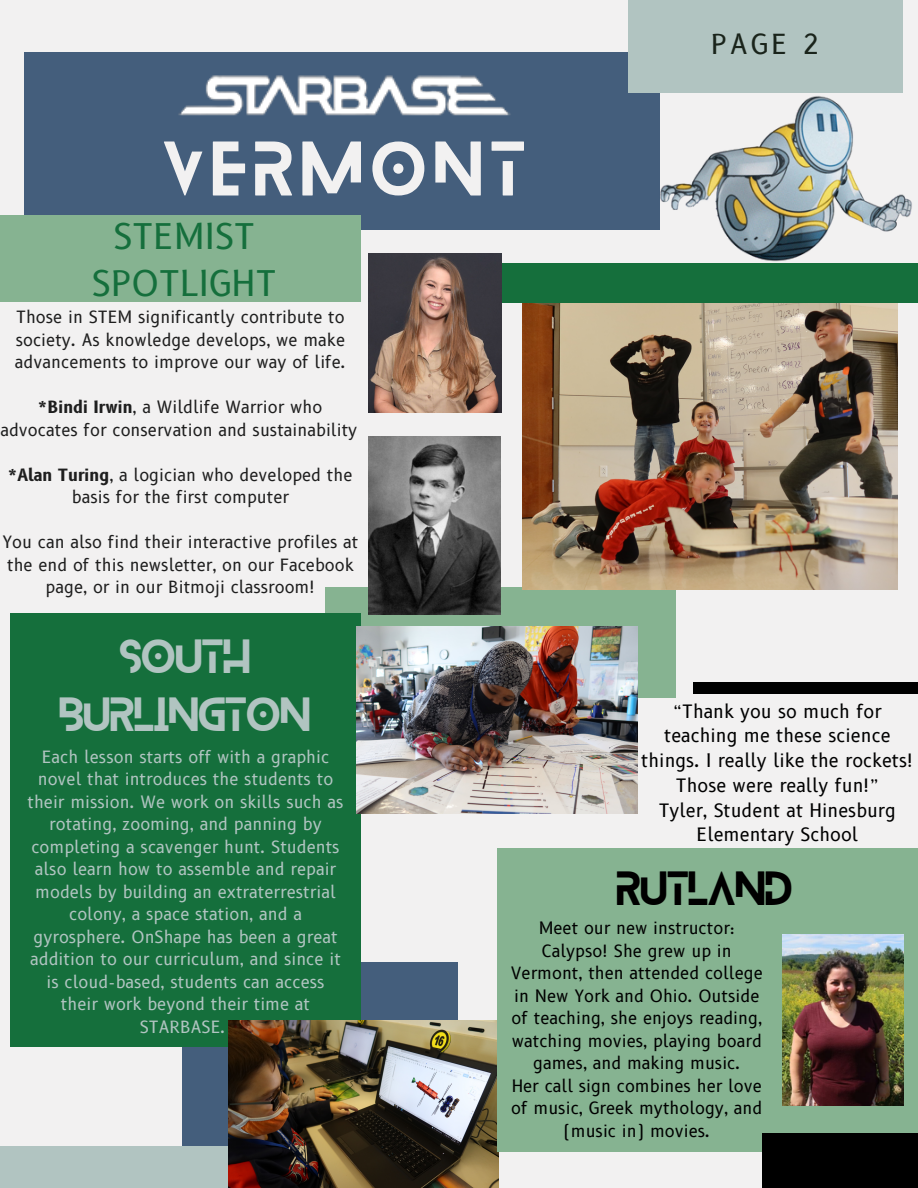
<style>
.page{position:relative;width:918px;height:1188px;background:#f2f1f1}
.page>*{position:absolute;margin:0;border:0;box-sizing:border-box;transform-origin:0 0}
.t1{font:67.5px "Blanka";letter-spacing:.125em;color:#f2f1f1}
.t2{font:42px/58.5px "Blanka";color:#b1c4c1;text-align:center}
.t3{font:42px "Blanka";color:#000}
.t4{font:34.5px/47.2px "B612";color:#156f3c;text-align:center}
.t5{font:27px "B612";color:#1a241b}
.t6{font:18px/24.8px "B612";color:#000;text-align:center}
.t7{font:16.5px/22.5px "B612";color:#b1c4c1;text-align:center}
.t8{font:16.5px/22.5px "B612";color:#1e1e1e;text-align:center}
.t9{font:16.5px/22.5px "B612";color:#000;text-align:center}
.s1{font-weight:700}
</style>
<div class="page">
<div style="left:24px;top:52px;width:636px;height:177px;background:#445e7c"></div>
<div style="left:0;top:216px;width:360px;height:86px;background:#86b391"></div>
<div style="left:326px;top:587px;width:350px;height:111px;background:#86b391"></div>
<div style="left:384px;top:264px;width:534px;height:39px;background:#156f3c"></div>
<div style="left:629px;top:0;width:274px;height:93px;background:#b1c4c1"></div>
<div style="left:183px;top:962px;width:275px;height:184px;background:#445e7c"></div>
<div style="left:10px;top:613px;width:351px;height:433px;background:#156f3c"></div>
<div style="left:693px;top:682px;width:225px;height:11px;background:#000"></div>
<img style="left:228px;top:1020px;width:270px;height:168px">
<div style="left:497px;top:849px;width:421px;height:303px;background:#86b391"></div>
<div style="left:0;top:1146px;width:227px;height:42px;background:#b1c4c1"></div>
<div style="left:762px;top:1133px;width:156px;height:55px;background:#000"></div>
<img style="left:178px;top:75px;width:333px;height:41px">
<img style="left:783px;top:935px;width:120px;height:171px">
<img style="left:522px;top:304px;width:376px;height:285px">
<img style="left:356px;top:627px;width:281px;height:186px">
<img style="left:369px;top:436px;width:132px;height:179px">
<img style="left:369px;top:254px;width:133px;height:158px">
<img style="left:660px;top:96px;width:252px;height:166px">
<h1 class="t1" style="left:164px;top:121px;width:363px">VERMONT</h1>
<h3 class="t4" style="left:92px;top:213px;width:186px">STEMIST<br>SPOTLIGHT</h3>
<p class="t8" style="left:15px;top:306px;width:332px;text-align:justify">Those in STEM significantly contribute to society. As knowledge develops, we make advancements to improve our way of life.</p>
<p class="t8" style="left:0;top:396px;width:358px"><span class="s1">*Bindi Irwin</span>, a Wildlife Warrior who advocates for conservation and sustainability</p>
<p class="t8" style="left:8px;top:463px;width:346px"><span class="s1">*Alan Turing</span>, a logician who developed the basis for the first computer</p>
<p class="t8" style="left:2px;top:531px;width:358px">You can also find their interactive profiles at the end of this newsletter, on our Facebook page, or in our Bitmoji classroom!</p>
<h3 class="t5" style="left:711px;top:28px;width:111px">PAGE 2</h3>
<h2 class="t2" style="left:60px;top:622px;width:252px">SOUTH<br>BURLINGTON</h2>
<p class="t7" style="left:27px;top:746px;width:318px">Each lesson starts off with a graphic novel that introduces the students to their mission. We work on skills such as rotating, zooming, and panning by completing a scavenger hunt. Students also learn how to assemble and repair models by building an extraterrestrial colony, a space station, and a gyrosphere. OnShape has been a great addition to our curriculum, and since it is cloud-based, students can access their work beyond their time at STARBASE.</p>
<p class="t6" style="left:641px;top:699px;width:274px">“Thank you so much for teaching me these science things. I really like the rockets!<br>Those were really fun!”<br>Tyler, Student at Hinesburg<br>Elementary School</p>
<h2 class="t3" style="left:617px;top:859px;width:177px">RUTLAND</h2>
<p class="t9" style="left:511px;top:917px;width:253px">Meet our new instructor:<br>Calypso! She grew up in<br>Vermont, then attended college in New York and Ohio. Outside of teaching, she enjoys reading, watching movies, playing board games, and making music.<br>Her call sign combines her love of music, Greek mythology, and (music in) movies.</p>
</div>
